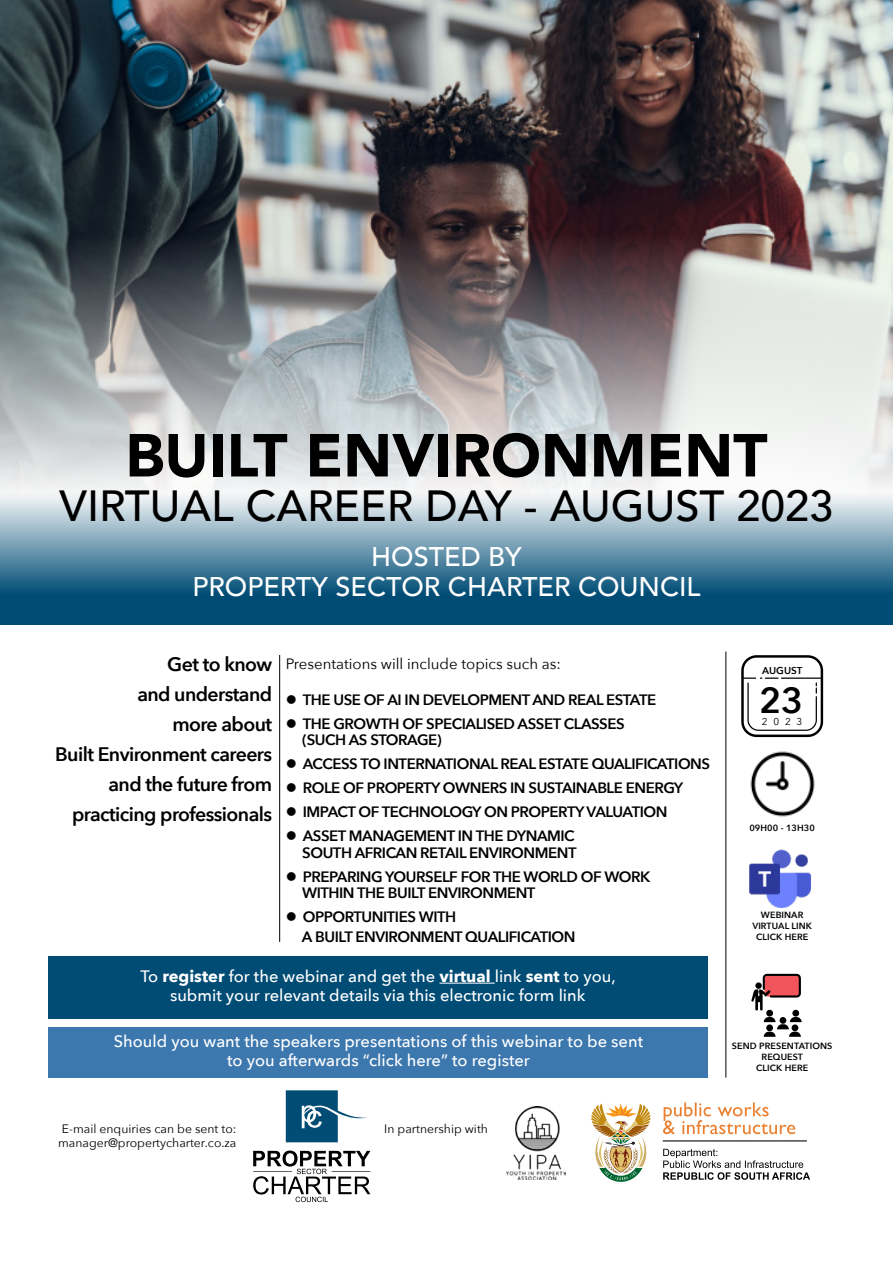
<style>
.page{position:relative;width:893px;height:1263px;background:#fff}
.page>*{position:absolute;margin:0;border:0;box-sizing:border-box;transform-origin:0 0}
.t1{font:900 60px "Avenir";color:#000}
.t2{font:500 43.5px "Avenir";color:#000}
.t3{font:600 36.3px "Avenir Next";color:#000}
.t4{font:500 27px/30px "Avenir";color:#fff;text-align:center}
.t5{font:600 19.5px/30px "Avenir Next";letter-spacing:-.03em;color:#000;text-align:right}
.t6{font:500 16.5px/19.5px "Avenir Next";color:#fff;text-align:center}
.t7{font:600 15px/24px "Avenir Next";letter-spacing:-.03em;color:#000}
.t8{font:15px "Avenir Next";color:#000}
.t9{font:12.15px/14.7px "Avenir Next";color:#000;text-align:center}
.t10{font:600 9.9px "Avenir Next";color:#000}
.t11{font:9.9px "Avenir Next";color:#000}
.t12{font:600 9px/10.8px "Avenir Next";letter-spacing:.01em;color:#000;text-align:center}
.s1{font-weight:700}
</style>
<div class="page">
<img style="left:0;top:0;width:893px;height:483px">
<svg style="left:0;top:483px;width:893px;height:141px;background:#6a96ae"></svg>
<hr style="left:725px;top:651px;width:1px;height:426px;background:#000">
<svg style="left:286px;top:1090px;width:81px;height:52px"></svg>
<svg style="left:253px;top:1150px;width:117px;height:52px"></svg>
<div style="left:49px;top:956px;width:659px;height:62px;background:#004c75"></div>
<hr style="left:439px;top:983px;width:56px;height:1px;background:#fff">
<hr style="left:279px;top:655px;width:1px;height:287px;background:#000">
<div style="left:49px;top:1026px;width:659px;height:51px;background:#3c77ae"></div>
<svg style="left:741px;top:655px;width:82px;height:82px"></svg>
<img style="left:749px;top:750px;width:67px;height:67px;border-radius:33px">
<img style="left:749px;top:849px;width:62px;height:60px">
<img style="left:506px;top:1107px;width:60px;height:73px">
<hr style="left:663px;top:1140px;width:144px;height:1px;background:#241f21">
<svg style="left:591px;top:1104px;width:60px;height:78px"></svg>
<svg style="left:663px;top:1102px;width:132px;height:32px"></svg>
<svg style="left:663px;top:1149px;width:147px;height:31px"></svg>
<div style="left:792px;top:1010px;width:7px;height:6px;background:#000;border-radius:50%"></div>
<svg style="left:764px;top:1017px;width:38px;height:20px"></svg>
<div style="left:766px;top:1010px;width:7px;height:6px;background:#000;border-radius:50%"></div>
<svg style="left:751px;top:974px;width:50px;height:36px"></svg>
<h1 class="t1" style="left:125px;top:404px;width:644px">BUILT ENVIRONMENT</h1>
<h2 class="t2" style="left:60px;top:469px;width:775px">VIRTUAL CAREER DAY - AUGUST 2023</h2>
<h3 class="t4" style="left:192px;top:541px;width:510px">HOSTED BY<br>PROPERTY SECTOR CHARTER COUNCIL</h3>
<h3 class="t5" style="left:55px;top:649px;width:218px">Get to know<br>and understand<br>more about<br>Built Environment careers and the future from practicing professionals</h3>
<p class="t8" style="left:286px;top:651px;width:277px">Presentations will include topics such as:</p>
<p class="t7" style="left:303px;top:687px;width:355px">THE USE OF AI IN DEVELOPMENT AND REAL ESTATE<br>THE GROWTH OF SPECIALISED ASSET CLASSES</p>
<p class="t7" style="left:302px;top:727px;width:409px">(SUCH AS STORAGE)<br>ACCESS TO INTERNATIONAL REAL ESTATE QUALIFICATIONS ROLE OF PROPERTY OWNERS IN SUSTAINABLE ENERGY IMPACT OF TECHNOLOGY ON PROPERTY VALUATION ASSET MANAGEMENT IN THE DYNAMIC</p>
<p class="t7" style="left:302px;top:840px;width:350px">SOUTH AFRICAN RETAIL ENVIRONMENT<br>PREPARING YOURSELF FOR THE WORLD OF WORK</p>
<p class="t7" style="left:302px;top:880px;width:235px">WITHIN THE BUILT ENVIRONMENT<br>OPPORTUNITIES WITH</p>
<p class="t7" style="left:302px;top:924px;width:275px">A BUILT ENVIRONMENT QUALIFICATION</p>
<p class="t6" style="left:140px;top:966px;width:477px">To <span class="s1">register</span> for the webinar and get the <span class="s1">virtual</span> link <span class="s1">sent</span> to you, submit your relevant details via this electronic form link</p>
<p class="t6" style="left:114px;top:1030px;width:531px">Should you want the speakers presentations of this webinar to be sent to you afterwards “click here” to register</p>
<p class="t9" style="left:58px;top:1120px;width:180px">E-mail enquiries can be sent to: manager@propertycharter.co.za</p>
<p class="t9" style="left:384px;top:1121px;width:105px">In partnership with</p>
<p class="t10" style="left:762px;top:662px;width:42px">AUGUST</p>
<h3 class="t3" style="left:759px;top:670px;width:46px">23</h3>
<p class="t11" style="left:762px;top:713px;width:42px">2023</p>
<p class="t12" style="left:749px;top:822px;width:67px">09H00 - 13H30</p>
<p class="t12" style="left:752px;top:909px;width:61px">WEBINAR<br>VIRTUAL LINK<br>CLICK HERE</p>
<p class="t12" style="left:732px;top:1040px;width:102px">SEND PRESENTATIONS<br>REQUEST<br>CLICK HERE</p>
</div>
